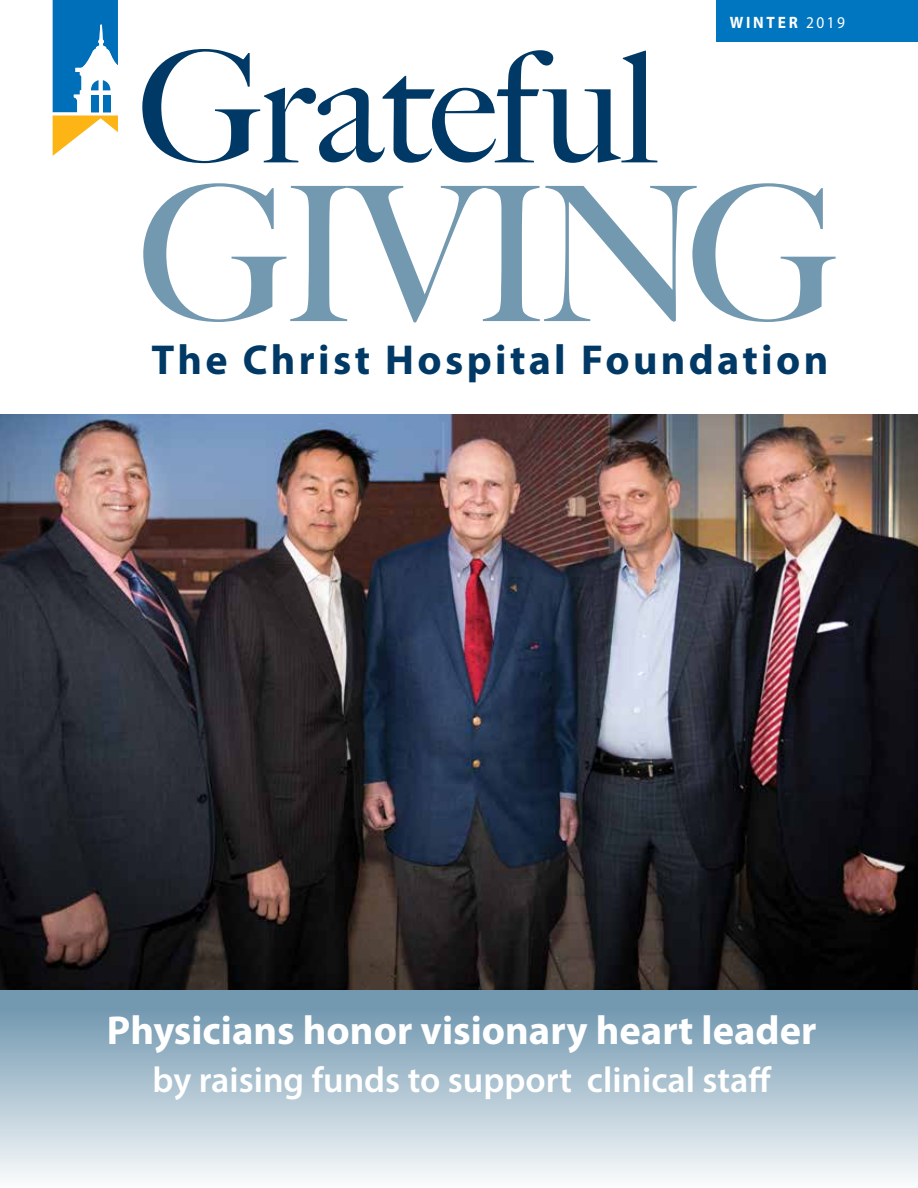
<style>
.page{position:relative;width:918px;height:1188px;background:#fff}
.page>*{position:absolute;margin:0;border:0;box-sizing:border-box;transform-origin:0 0}
.t1{font:500 187.8px "Big Caslon";letter-spacing:-.06em;color:#7399b1}
.t2{font:500 154.5px "Big Caslon";letter-spacing:-.01em;color:#003965}
.t3{font:700 42px "Myriad Pro";letter-spacing:.08em;color:#003965}
.t4{font:700 40.5px "Myriad Pro";color:#fff}
.t5{font:600 36px "Myriad Pro";color:#fff}
.t6{font:700 16.5px "Myriad Pro";letter-spacing:.18em;color:#fff;scale:.93 1}
.s1{font-weight:400}
</style>
<div class="page">
<svg style="left:0;top:989px;width:918px;height:189px;background:#abc2cf"></svg>
<svg style="left:53px;top:0;width:65px;height:156px"></svg>
<div style="left:716px;top:0;width:202px;height:41px;background:#0076c0"></div>
<img style="left:0;top:415px;width:918px;height:574px">
<p class="t6" style="left:730px;top:12px;width:125px">WINTER <span class="s1">2019</span></p>
<h2 class="t2" style="left:138px;top:-19px;width:522px">Grateful</h2>
<h1 class="t1" style="left:138px;top:101px;width:706px">GIVING</h1>
<p class="t3" style="left:152px;top:333px;width:678px">The Christ Hospital Foundation</p>
<p class="t4" style="left:107px;top:1004px;width:711px">Physicians honor visionary heart leader</p>
<p class="t5" style="left:153px;top:1057px;width:621px">by raising funds to support clinical staff</p>
</div>
